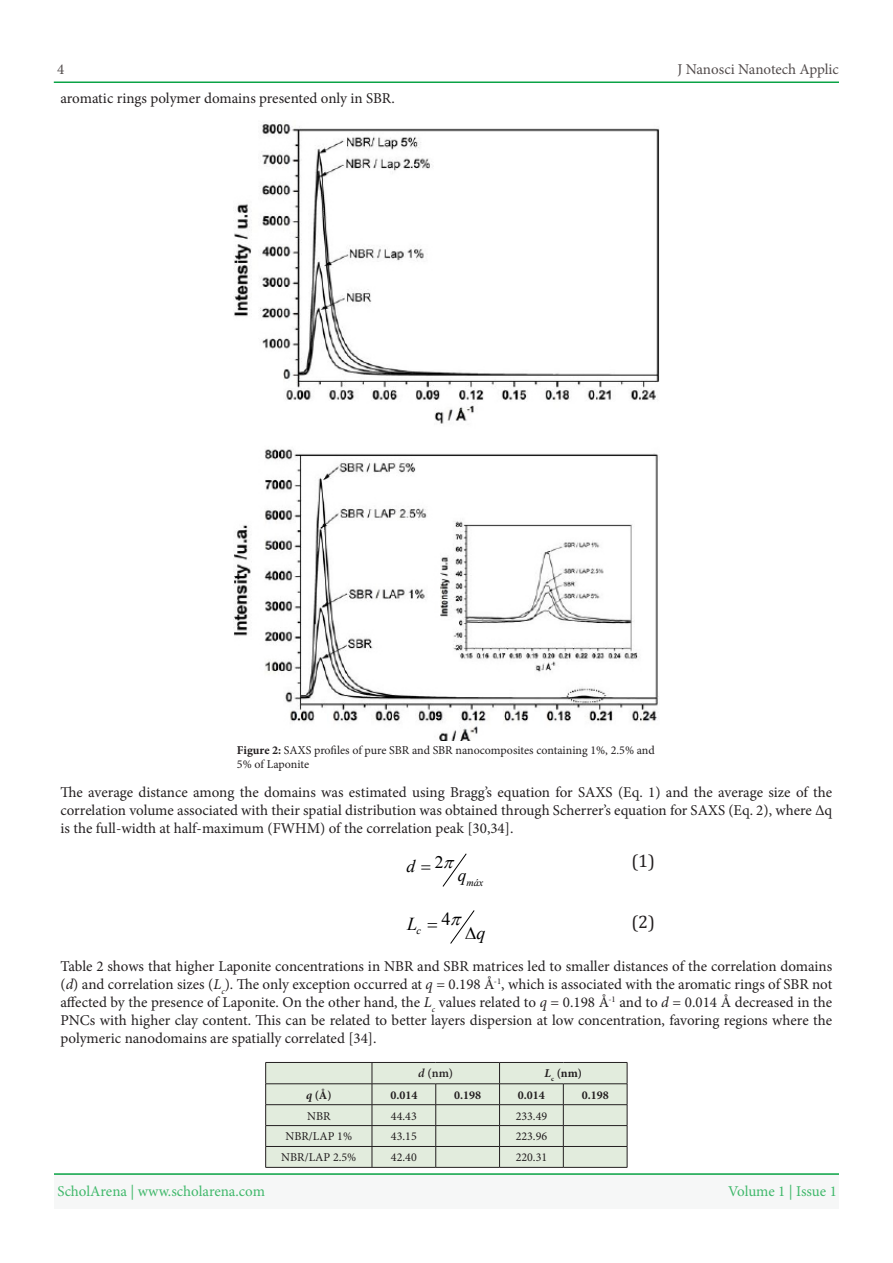
<style>
.page{position:relative;width:893px;height:1263px;background:#fff}
.page>*{position:absolute;margin:0;border:0;box-sizing:border-box;transform-origin:0 0}
.t1{font:italic 18.15px "Times New Roman";color:#000}
.t2{font:18.15px "Times New Roman";color:#000}
.t3{font:18px "Cambria";color:#231f20}
.t4{font:italic 17.55px "Times New Roman";color:#000}
.t5{font:17.55px "Times New Roman";color:#000}
.t6{font:15px/18px "Minion Pro";color:#231f20}
.t7{font:15px "Minion Pro";letter-spacing:-.005em;color:#40b86b}
.t8{font:15px "Minion Pro";letter-spacing:-.005em;color:#524c4c}
.t9{font:12px/14.4px "Minion Pro";color:#231f20}
.t10{font:700 12px "Minion Pro";color:#231f20}
.t11{font:700 12px "Adobe Hebrew";color:#231f20}
.t12{font:italic 10.2px "Times New Roman";color:#000}
.t13{font:8.7px "Minion Pro";color:#231f20}
.s1{font-weight:700}
.s2{font-style:italic}
.s3{font-size:15px}
</style>
<div class="page">
<hr style="left:54px;top:81px;width:785px;height:2px;background:#0aa345">
<div style="left:54px;top:1174px;width:785px;height:35px;background:#f6f7f7"></div>
<hr style="left:54px;top:1173px;width:785px;height:2px;background:#0aa345">
<hr style="left:563px;top:1167px;width:64px;height:1px;background:#231f20">
<hr style="left:500px;top:1167px;width:63px;height:1px;background:#231f20">
<hr style="left:436px;top:1167px;width:64px;height:1px;background:#231f20">
<hr style="left:372px;top:1167px;width:64px;height:1px;background:#231f20">
<hr style="left:265px;top:1167px;width:107px;height:1px;background:#231f20">
<svg style="left:265px;top:1062px;width:363px;height:105px;background:#d5ded0"></svg>
<img style="left:234px;top:122px;width:425px;height:619px">
<svg style="left:442px;top:853px;width:25px;height:34px"></svg>
<svg style="left:450px;top:910px;width:25px;height:34px"></svg>
<p class="t8" style="left:57px;top:59px;width:9px">4</p>
<p class="t6" style="left:60px;top:90px;width:336px">aromatic rings polymer domains presented only in SBR.</p>
<p class="t8" style="left:677px;top:59px;width:163px">J Nanosci Nanotech Applic</p>
<p class="t9" style="left:237px;top:743px;width:419px"><span class="s1">Figure 2:</span> SAXS profiles of pure SBR and SBR nanocomposites containing 1%, 2.5% and<br>5% of Laponite</p>
<p class="t6" style="left:60px;top:783px;width:773px;text-align:justify">The average distance among the domains was estimated using Braggs’ equation for SAXS (Eq 1. ) and the average size of the correlation volume associated with their spatial distribution was obtained through Scherrers’ equation for SAXS (Eq ,)2. where ∆q is the full-width at half-maximum (FWHM) of the correlation peak ]30,34 .[</p>
<p class="t5" style="left:435px;top:850px;width:10px">2</p>
<p class="t12" style="left:466px;top:875px;width:18px">máx</p>
<p class="t3" style="left:631px;top:850px;width:25px">)1(</p>
<p class="t4" style="left:406px;top:854px;width:10px">d</p>
<p class="t4" style="left:458px;top:863px;width:10px">q</p>
<p class="t1" style="left:407px;top:911px;width:15px">L<sub>c</sub></p>
<p class="t2" style="left:442px;top:906px;width:11px">4</p>
<p class="t1" style="left:465px;top:920px;width:22px">∆q</p>
<p class="t3" style="left:631px;top:911px;width:25px">)2(</p>
<p class="t6" style="left:60px;top:957px;width:773px">Table 2 shows that higher Laponite concentrations in NBR and SBR matrices led to smaller distances of the correlation domains <span class="s2">d</span>( ) and correlation sizes (<span class="s2">L</span><sub>c</sub> .) The only exception occurred at <span class="s2">q</span> = 0.198 Å</p>
<p class="t6" style="left:508px;top:975px;width:326px">which is associated with the aromatic rings of SBR not</p>
<p class="t13" style="left:494px;top:975px;width:12px">-1<span class="s3">,</span></p>
<p class="t6" style="left:60px;top:993px;width:550px">affected by the presence of Laponite. On the other hand, the <span class="s2">L</span><sub>c</sub> values related to <span class="s2">q</span> = 0.198 Å</p>
<p class="t6" style="left:619px;top:993px;width:214px">and to <span class="s2">d</span> = 0.014 Å decreased in the</p>
<p class="t13" style="left:608px;top:993px;width:9px">-1</p>
<p class="t6" style="left:60px;top:1011px;width:773px">PNCs with higher clay content. This can be related to better layers dispersion at low concentration, favoring regions where the polymeric nanodomains are spatially correlated ]34 .[</p>
<p class="t7" style="left:57px;top:1181px;width:209px">ScholArena | www.scholarena.com</p>
<p class="t10" style="left:306px;top:1086px;width:27px"><span class="s2">q</span> Å( (</p>
<p class="t9" style="left:307px;top:1108px;width:25px">NBR</p>
<p class="t9" style="left:286px;top:1129px;width:68px">NBR/LAP 1%</p>
<p class="t9" style="left:281px;top:1150px;width:77px">NBR/LAP 2.5%</p>
<p class="t11" style="left:418px;top:1066px;width:36px"><span class="s2">d</span> (nm)</p>
<p class="t10" style="left:390px;top:1086px;width:29px">0.014</p>
<p class="t9" style="left:391px;top:1108px;width:27px">44.43</p>
<p class="t9" style="left:391px;top:1129px;width:27px">43.15</p>
<p class="t9" style="left:391px;top:1150px;width:27px">42.40</p>
<p class="t10" style="left:454px;top:1086px;width:29px">0.198</p>
<p class="t10" style="left:545px;top:1065px;width:39px"><span class="s2">L</span><sub>c</sub> (nm(</p>
<p class="t10" style="left:518px;top:1086px;width:29px">0.014</p>
<p class="t9" style="left:516px;top:1108px;width:33px">233.49</p>
<p class="t9" style="left:516px;top:1129px;width:33px">223.96</p>
<p class="t9" style="left:516px;top:1150px;width:33px">220.31</p>
<p class="t10" style="left:582px;top:1086px;width:29px">0.198</p>
<p class="t7" style="left:728px;top:1181px;width:110px">Volume 1 | Issue 1</p>
</div>
